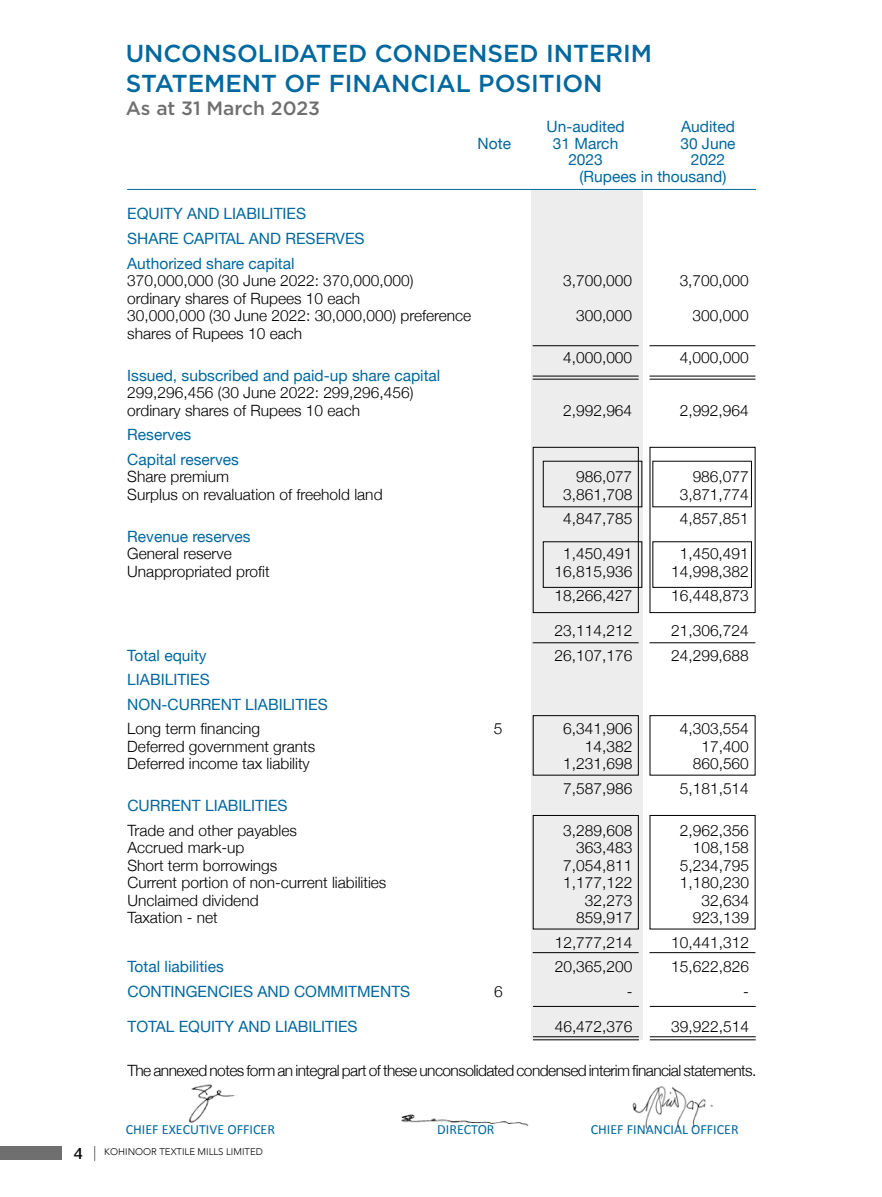
<style>
.page{position:relative;width:882px;height:1197px;background:#fff}
.page>*{position:absolute;margin:0;border:0;box-sizing:border-box;transform-origin:0 0}
.t1{font:500 24.5px/29.4px "Gotham";color:#00689e}
.t2{font:500 19.25px "Gotham";color:#706f6f}
.t3{font:15.75px "Stag Sans";color:#000}
.t4{font:300 15.58px/17.5px "Helvetica Neue";color:#000}
.t5{font:15.58px/25px "Helvetica Neue";color:#00689e}
.t6{font:300 15.58px "Helvetica Neue";letter-spacing:-.035em;color:#000}
.t7{font:14px "Calibri";color:#00689e}
.t8{font:300 9.62px "Avenir";color:#000}
</style>
<div class="page">
<div style="left:0;top:1147px;width:62px;height:13px;background:#706f6f"></div>
<svg style="left:94px;top:1146px;width:1px;height:15px"></svg>
<div style="left:531px;top:190px;width:112px;height:850px;background:#ededed"></div>
<hr style="left:127px;top:189px;width:629px;height:1px;background:#00689e">
<div style="left:543px;top:541px;width:99px;height:47px;border:1px solid #000"></div>
<div style="left:652px;top:541px;width:100px;height:47px;border:1px solid #000"></div>
<hr style="left:650px;top:379px;width:105px;height:1px;background:#000">
<hr style="left:533px;top:379px;width:106px;height:1px;background:#000">
<hr style="left:650px;top:376px;width:105px;height:1px;background:#000">
<hr style="left:533px;top:376px;width:106px;height:1px;background:#000">
<hr style="left:650px;top:345px;width:105px;height:1px;background:#000">
<hr style="left:533px;top:345px;width:106px;height:1px;background:#000">
<div style="left:533px;top:715px;width:106px;height:61px;border:1px solid #000"></div>
<div style="left:650px;top:715px;width:106px;height:61px;border:1px solid #000"></div>
<div style="left:533px;top:447px;width:106px;height:166px;border:1px solid #000"></div>
<div style="left:650px;top:447px;width:106px;height:166px;border:1px solid #000"></div>
<div style="left:533px;top:815px;width:106px;height:115px;border:1px solid #000"></div>
<hr style="left:650px;top:642px;width:105px;height:1px;background:#000">
<hr style="left:533px;top:642px;width:106px;height:1px;background:#000">
<hr style="left:650px;top:952px;width:105px;height:1px;background:#000">
<hr style="left:533px;top:952px;width:106px;height:1px;background:#000">
<hr style="left:650px;top:1039px;width:106px;height:1px;background:#000">
<hr style="left:533px;top:1039px;width:106px;height:1px;background:#000">
<hr style="left:650px;top:1036px;width:106px;height:1px;background:#000">
<hr style="left:533px;top:1036px;width:106px;height:1px;background:#000">
<hr style="left:650px;top:1006px;width:106px;height:1px;background:#000">
<hr style="left:533px;top:1006px;width:106px;height:1px;background:#000">
<img style="left:401px;top:1114px;width:128px;height:13px">
<img style="left:189px;top:1084px;width:46px;height:39px">
<img style="left:632px;top:1086px;width:81px;height:44px">
<h1 class="t1" style="left:126px;top:38px;width:528px">UNCONSOLIDATED CONDENSED INTERIM<br>STATEMENT OF FINANCIAL POSITION</h1>
<p class="t2" style="left:126px;top:95px;width:196px">As at 31 March 2023</p>
<p class="t5" style="left:547px;top:114px;width:80px">Un-audited</p>
<p class="t5" style="left:681px;top:114px;width:55px">Audited</p>
<p class="t5" style="left:478px;top:130px;width:35px">Note</p>
<p class="t5" style="left:553px;top:130px;width:67px">31 March</p>
<p class="t5" style="left:680px;top:130px;width:57px">30 June</p>
<p class="t5" style="left:568px;top:147px;width:36px">2023</p>
<p class="t5" style="left:580px;top:151px;width:148px;line-height:16.4px;text-align:right">2022<br>(Rupees in thousand)</p>
<p class="t5" style="left:127px;top:201px;width:239px">EQUITY AND LIABILITIES<br>SHARE CAPITAL AND RESERVES<br>Authorized share capital</p>
<p class="t4" style="left:127px;top:272px;width:288px">370,000,000 (30 June 2022: 370,000,000)</p>
<p class="t4" style="left:563px;top:272px;width:71px">3,700,000</p>
<p class="t4" style="left:680px;top:272px;width:71px">3,700,000</p>
<p class="t4" style="left:127px;top:289px;width:346px">ordinary shares of Rupees 10 each<br>30,000,000 (30 June 2022: 30,000,000) preference</p>
<p class="t4" style="left:576px;top:307px;width:58px">300,000</p>
<p class="t4" style="left:693px;top:307px;width:58px">300,000</p>
<p class="t4" style="left:127px;top:324px;width:177px">shares of Rupees 10 each</p>
<p class="t5" style="left:127px;top:363px;width:315px">Issued, subscribed and paid-up share capital</p>
<p class="t4" style="left:127px;top:384px;width:288px">299,296,456 (30 June 2022: 299,296,456) ordinary shares of Rupees 10 each</p>
<p class="t4" style="left:563px;top:349px;width:71px">4,000,000</p>
<p class="t4" style="left:680px;top:349px;width:71px">4,000,000</p>
<p class="t4" style="left:563px;top:401px;width:71px">2,992,964</p>
<p class="t4" style="left:680px;top:401px;width:71px">2,992,964</p>
<p class="t5" style="left:127px;top:422px;width:113px;line-height:24.5px">Reserves<br>Capital reserves</p>
<p class="t4" style="left:127px;top:468px;width:103px">Share premium</p>
<p class="t4" style="left:576px;top:468px;width:58px">986,077</p>
<p class="t4" style="left:693px;top:468px;width:58px">986,077</p>
<p class="t4" style="left:127px;top:485px;width:257px">Surplus on revaluation of freehold land</p>
<p class="t4" style="left:563px;top:485px;width:71px">3,861,708</p>
<p class="t4" style="left:680px;top:485px;width:71px">3,871,774</p>
<p class="t4" style="left:563px;top:510px;width:71px">4,847,785</p>
<p class="t4" style="left:680px;top:510px;width:71px">4,857,851</p>
<p class="t5" style="left:127px;top:524px;width:125px">Revenue reserves</p>
<p class="t4" style="left:127px;top:545px;width:106px">General reserve</p>
<p class="t4" style="left:563px;top:545px;width:71px">1,450,491</p>
<p class="t4" style="left:680px;top:545px;width:71px">1,450,491</p>
<p class="t4" style="left:127px;top:562px;width:144px">Unappropriated profit</p>
<p class="t4" style="left:555px;top:562px;width:79px">16,815,936</p>
<p class="t4" style="left:671px;top:562px;width:79px">14,998,382</p>
<p class="t4" style="left:555px;top:587px;width:79px">18,266,427</p>
<p class="t4" style="left:671px;top:587px;width:79px">16,448,873</p>
<p class="t4" style="left:555px;top:622px;width:79px">23,114,212</p>
<p class="t4" style="left:671px;top:622px;width:79px">21,306,724</p>
<p class="t5" style="left:127px;top:643px;width:81px">Total equity</p>
<p class="t4" style="left:555px;top:646px;width:79px">26,107,176</p>
<p class="t4" style="left:671px;top:646px;width:79px">24,299,688</p>
<p class="t5" style="left:127px;top:667px;width:202px;line-height:24.5px">LIABILITIES<br>NON-CURRENT LIABILITIES</p>
<p class="t4" style="left:127px;top:720px;width:134px">Long term financing</p>
<p class="t4" style="left:494px;top:720px;width:10px">5</p>
<p class="t4" style="left:563px;top:720px;width:71px">6,341,906</p>
<p class="t4" style="left:680px;top:720px;width:71px">4,303,554</p>
<p class="t4" style="left:127px;top:737px;width:189px">Deferred government grants</p>
<p class="t4" style="left:585px;top:737px;width:49px">14,382</p>
<p class="t4" style="left:701px;top:737px;width:49px">17,400</p>
<p class="t4" style="left:127px;top:755px;width:184px">Deferred income tax liability</p>
<p class="t4" style="left:563px;top:755px;width:71px">1,231,698</p>
<p class="t4" style="left:693px;top:755px;width:58px">860,560</p>
<p class="t4" style="left:563px;top:779px;width:71px">7,587,986</p>
<p class="t4" style="left:680px;top:779px;width:71px">5,181,514</p>
<p class="t5" style="left:127px;top:793px;width:162px">CURRENT LIABILITIES</p>
<p class="t4" style="left:127px;top:821px;width:171px">Trade and other payables</p>
<p class="t4" style="left:563px;top:821px;width:71px">3,289,608</p>
<p class="t4" style="left:680px;top:821px;width:71px">2,962,356</p>
<p class="t4" style="left:127px;top:839px;width:119px">Accrued mark-up</p>
<p class="t4" style="left:576px;top:839px;width:58px">363,483</p>
<p class="t4" style="left:693px;top:839px;width:58px">108,158</p>
<p class="t4" style="left:127px;top:856px;width:151px">Short term borrowings</p>
<p class="t4" style="left:563px;top:856px;width:71px">7,054,811</p>
<p class="t4" style="left:680px;top:856px;width:71px">5,234,795</p>
<p class="t4" style="left:127px;top:874px;width:261px">Current portion of non-current liabilities</p>
<p class="t4" style="left:563px;top:874px;width:71px">1,177,122</p>
<p class="t4" style="left:680px;top:874px;width:71px">1,180,230</p>
<p class="t4" style="left:127px;top:891px;width:133px">Unclaimed dividend</p>
<p class="t4" style="left:585px;top:891px;width:49px">32,273</p>
<p class="t4" style="left:701px;top:891px;width:49px">32,634</p>
<p class="t4" style="left:127px;top:909px;width:92px">Taxation - net</p>
<p class="t4" style="left:576px;top:909px;width:58px">859,917</p>
<p class="t4" style="left:693px;top:909px;width:58px">923,139</p>
<p class="t4" style="left:555px;top:933px;width:79px">12,777,214</p>
<p class="t4" style="left:671px;top:933px;width:79px">10,441,312</p>
<p class="t5" style="left:127px;top:954px;width:98px">Total liabilities</p>
<p class="t4" style="left:555px;top:958px;width:79px">20,365,200</p>
<p class="t4" style="left:671px;top:958px;width:79px">15,622,826</p>
<p class="t5" style="left:127px;top:979px;width:284px">CONTINGENCIES AND COMMITMENTS</p>
<p class="t4" style="left:494px;top:982px;width:10px">6</p>
<p class="t4" style="left:627px;top:982px;width:7px">-</p>
<p class="t4" style="left:743px;top:982px;width:7px">-</p>
<p class="t5" style="left:127px;top:1014px;width:232px">TOTAL EQUITY AND LIABILITIES</p>
<p class="t4" style="left:555px;top:1017px;width:79px">46,472,376</p>
<p class="t4" style="left:671px;top:1017px;width:79px">39,922,514</p>
<p class="t6" style="left:127px;top:1060px;width:630px">The annexed notes form an integral part of these unconsolidated condensed interim financial statements.</p>
<p class="t7" style="left:126px;top:1121px;width:151px">CHIEF EXECUTIVE OFFICER</p>
<p class="t7" style="left:437px;top:1121px;width:59px">DIRECTOR</p>
<p class="t7" style="left:591px;top:1121px;width:149px">CHIEF FINANCIAL OFFICER</p>
<p class="t3" style="left:74px;top:1144px;width:10px">4</p>
<p class="t8" style="left:104px;top:1146px;width:160px">KOHINOOR TEXTILE MILLS LIMITED</p>
</div>
